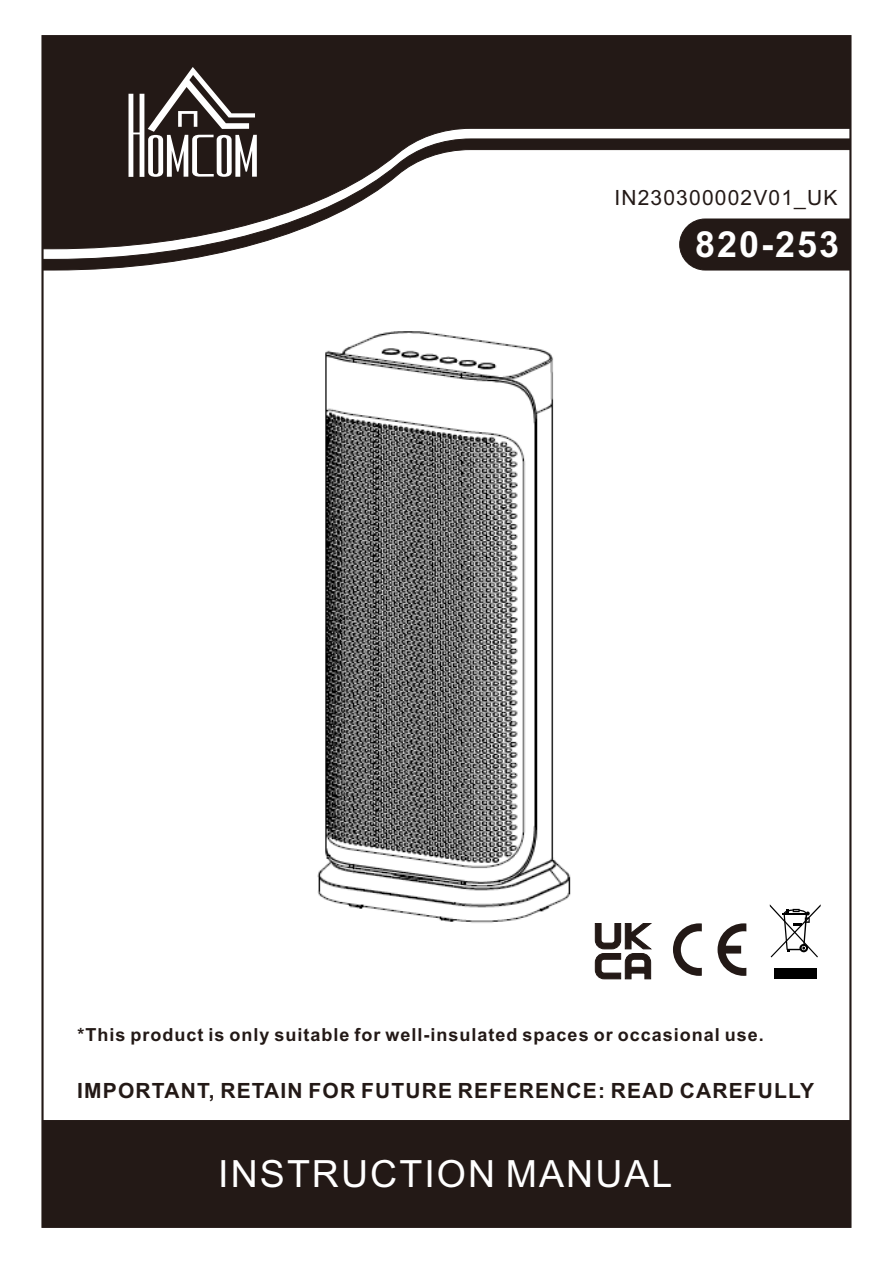
<style>
.page{position:relative;width:893px;height:1263px;background:#fff}
.page>*{position:absolute;margin:0;border:0;box-sizing:border-box;transform-origin:0 0}
.t1{font:37.5px "Arial";letter-spacing:.055em;color:#fff}
.t2{font:700 36px "Arial";letter-spacing:.055em;color:#fff}
.t3{font:700 21px "Arial";letter-spacing:.055em;color:#231916}
.t4{font:21px "Arial";letter-spacing:.055em;color:#231916}
.t5{font:700 18px "Arial";letter-spacing:.055em;color:#231916}
</style>
<div class="page">
<div style="left:44px;top:38px;width:804px;height:100px;background:#231916"></div>
<svg style="left:44px;top:138px;width:804px;height:133px"></svg>
<svg style="left:129px;top:67px;width:128px;height:110px"></svg>
<img style="left:317px;top:331px;width:278px;height:595px">
<svg style="left:679px;top:218px;width:169px;height:53px;background:#2e2422"></svg>
<div style="left:42px;top:1120px;width:809px;height:108px;background:#231916"></div>
<svg style="left:673px;top:923px;width:73px;height:53px"></svg>
<svg style="left:595px;top:923px;width:57px;height:56px"></svg>
<div style="left:774px;top:968px;width:42px;height:11px;background:#000"></div>
<svg style="left:770px;top:904px;width:51px;height:53px"></svg>
<p class="t4" style="left:614px;top:190px;width:224px">IN230300002V01_UK</p>
<h2 class="t2" style="left:695px;top:231px;width:146px">820-253</h2>
<p class="t5" style="left:78px;top:1028px;width:688px">*This product is only suitable for well-insulated spaces or occasional use.</p>
<p class="t3" style="left:77px;top:1083px;width:738px">IMPORTANT, RETAIN FOR FUTURE REFERENCE: READ CAREFULLY</p>
<h1 class="t1" style="left:218px;top:1160px;width:456px">INSTRUCTION MANUAL</h1>
</div>
